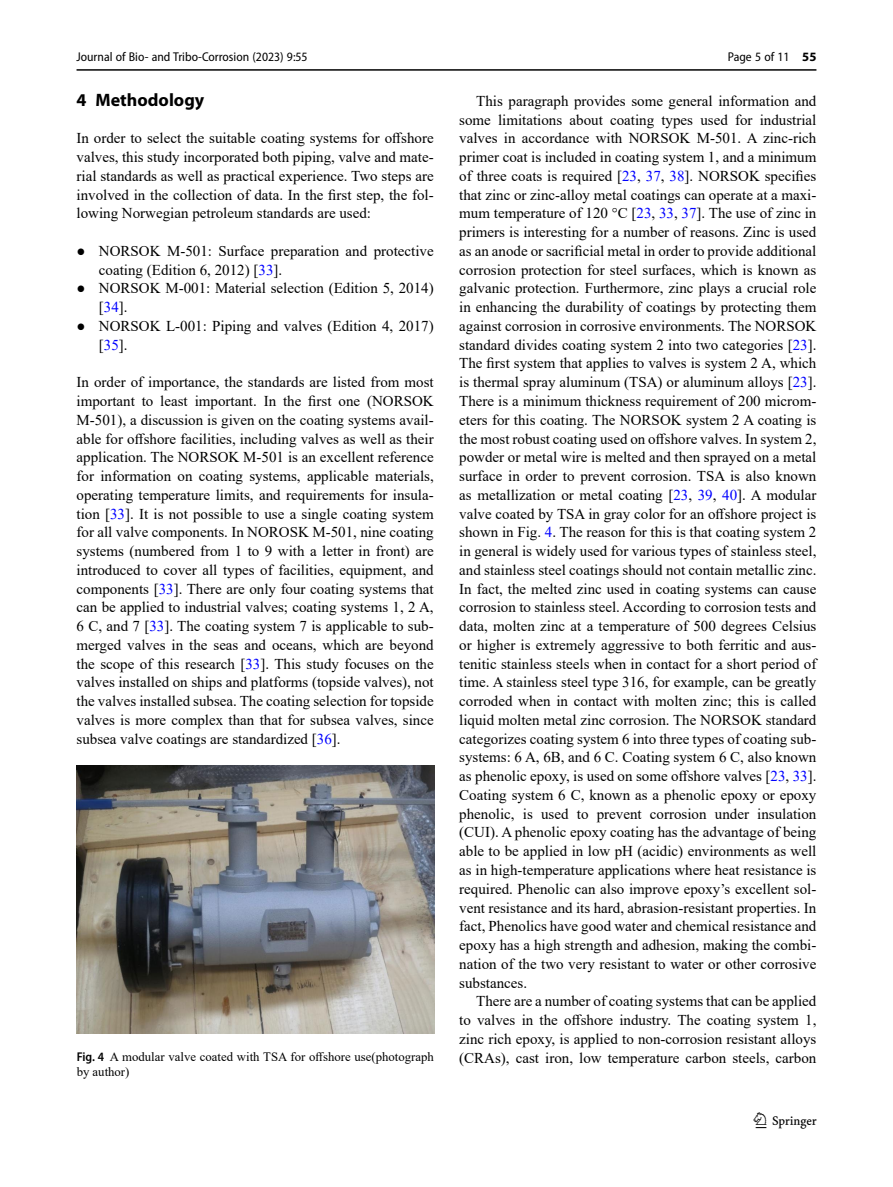
<style>
.page{position:relative;width:893px;height:1187px;background:#fff}
.page>*{position:absolute;margin:0;border:0;box-sizing:border-box;transform-origin:0 0}
.t1{font:22.5px "Springnew";color:#000}
.Head_1{font:700 18px "Myriad Pro";color:#000}
.Body_Text_Indent{font:15px/18.8px "Times New Roman";color:#000}
.Body_Text{font:15px/18.8px "Times New Roman";color:#000;text-align:justify}
.Figure_Caption{font:12.75px/15px "Times New Roman";color:#000}
.t2{font:semi-condensed 12.75px "Myriad Pro";color:#000}
.s1{color:#00f}
.s2{font-family:"Myriad Pro";font-weight:600;font-stretch:semi-condensed}
.s3{font-weight:700;font-stretch:normal}
</style>
<div class="page">
<hr style="left:77px;top:69px;width:739px;height:2px;background:#000">
<img style="left:77px;top:765px;width:357px;height:268px">
<p class="t2" style="left:77px;top:49px;width:233px">Journal of Bio- and Tribo-Corrosion (2023) 9:55</p>
<p class="Head_1" style="left:77px;top:88px;width:129px">4 Methodology</p>
<p class="Body_Text" style="left:77px;top:128px;width:359px">In order to select the suitable coating systems for offshore valves, this study incorporated both piping, valve and mate&shy;rial standards as well as practical experience. Two steps are involved in the collection of data. In the first step, the fol&shy;lowing Norwegian petroleum standards are used:</p>
<p class="Body_Text_Indent" style="left:99px;top:241px;width:336px;text-indent:-22px">● NORSOK M-501: Surface preparation and protective coating (Edition 6, 2012) [<span class="s1">33</span>].</p>
<p class="Body_Text_Indent" style="left:99px;top:278px;width:336px;text-indent:-22px">● NORSOK M-001: Material selection (Edition 5, 2014) [<span class="s1">34</span>].</p>
<p class="Body_Text_Indent" style="left:99px;top:316px;width:336px;text-indent:-22px">● NORSOK L-001: Piping and valves (Edition 4, 2017) [<span class="s1">35</span>].</p>
<p class="Body_Text" style="left:77px;top:372px;width:359px">In order of importance, the standards are listed from most important to least important. In the first one (NORSOK M-501), a discussion is given on the coating systems avail&shy;able for offshore facilities, including valves as well as their application. The NORSOK M-501 is an excellent reference for information on coating systems, applicable materials, operating temperature limits, and requirements for insula&shy;tion [<span class="s1">33</span>]. It is not possible to use a single coating system for all valve components. In NOROSK M-501, nine coating systems (numbered from 1 to 9 with a letter in front) are introduced to cover all types of facilities, equipment, and components [<span class="s1">33</span>]. There are only four coating systems that can be applied to industrial valves; coating systems 1, 2 A, 6 C, and 7 [<span class="s1">33</span>]. The coating system 7 is applicable to sub&shy;merged valves in the seas and oceans, which are beyond the scope of this research [<span class="s1">33</span>]. This study focuses on the valves installed on ships and platforms (topside valves), not the valves installed subsea. The coating selection for topside valves is more complex than that for subsea valves, since subsea valve coatings are standardized [<span class="s1">36</span>].</p>
<p class="Figure_Caption" style="left:77px;top:1049px;width:359px"><span class="s2">Fig. 4</span> A modular valve coated with TSA for offshore use(photograph by author)</p>
<p class="t2" style="left:728px;top:49px;width:90px">Page 5 of 11 <span class="s3">55</span></p>
<p class="Body_Text_Indent" style="left:459px;top:91px;width:359px;text-align:justify;text-indent:17px">This paragraph provides some general information and some limitations about coating types used for industrial valves in accordance with NORSOK M-501. A zinc-rich primer coat is included in coating system 1, and a minimum of three coats is required [<span class="s1">23</span>, <span class="s1">37</span>, <span class="s1">38</span>]. NORSOK specifies that zinc or zinc-alloy metal coatings can operate at a maxi&shy;mum temperature of 120 °C [<span class="s1">23</span>, <span class="s1">33</span>, <span class="s1">37</span>]. The use of zinc in primers is interesting for a number of reasons. Zinc is used as an anode or sacrificial metal in order to provide additional corrosion protection for steel surfaces, which is known as galvanic protection. Furthermore, zinc plays a crucial role in enhancing the durability of coatings by protecting them against corrosion in corrosive environments. The NORSOK standard divides coating system 2 into two categories [<span class="s1">23</span>].<br>The first system that applies to valves is system 2 A, which is thermal spray aluminum (TSA) or aluminum alloys [<span class="s1">23</span>].<br>There is a minimum thickness requirement of 200 microm&shy;eters for this coating. The NORSOK system 2 A coating is the most robust coating used on offshore valves. In system 2, powder or metal wire is melted and then sprayed on a metal surface in order to prevent corrosion. TSA is also known as metallization or metal coating [<span class="s1">23</span>, <span class="s1">39</span>, <span class="s1">40</span>]. A modular valve coated by TSA in gray color for an offshore project is shown in Fig. <span class="s1">4</span>. The reason for this is that coating system 2 in general is widely used for various types of stainless steel, and stainless steel coatings should not contain metallic zinc.<br>In fact, the melted zinc used in coating systems can cause corrosion to stainless steel. According to corrosion tests and data, molten zinc at a temperature of 500 degrees Celsius or higher is extremely aggressive to both ferritic and aus&shy;tenitic stainless steels when in contact for a short period of time. A stainless steel type 316, for example, can be greatly corroded when in contact with molten zinc; this is called liquid molten metal zinc corrosion. The NORSOK standard categorizes coating system 6 into three types of coating sub&shy;systems: 6 A, 6B, and 6 C. Coating system 6 C, also known as phenolic epoxy, is used on some offshore valves [<span class="s1">23</span>, <span class="s1">33</span>].<br>Coating system 6 C, known as a phenolic epoxy or epoxy phenolic, is used to prevent corrosion under insulation (CUI). A phenolic epoxy coating has the advantage of being able to be applied in low pH (acidic) environments as well as in high-temperature applications where heat resistance is required. Phenolic can also improve epoxy’s excellent sol&shy;vent resistance and its hard, abrasion-resistant properties. In fact, Phenolics have good water and chemical resistance and epoxy has a high strength and adhesion, making the combi&shy;nation of the two very resistant to water or other corrosive substances.</p>
<p class="Body_Text_Indent" style="left:459px;top:991px;width:359px;text-align:justify;text-indent:17px">There are a number of coating systems that can be applied to valves in the offshore industry. The coating system 1, zinc rich epoxy, is applied to non-corrosion resistant alloys (CRAs), cast iron, low temperature carbon steels, carbon</p>
<h1 class="t1" style="left:756px;top:1107px;width:63px">1 3</h1>
</div>
